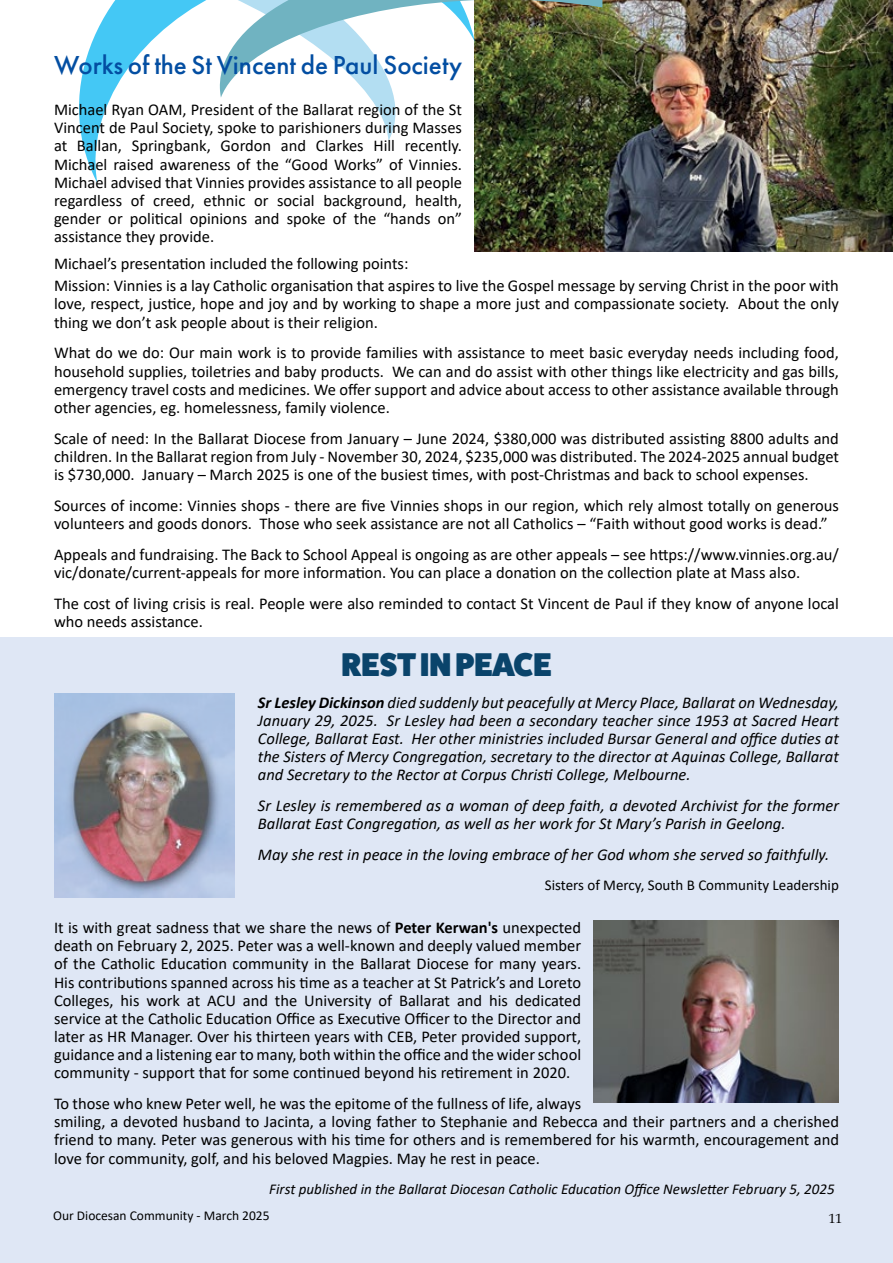
<style>
.page{position:relative;width:893px;height:1263px;background:#fff}
.page>*{position:absolute;margin:0;border:0;box-sizing:border-box;transform-origin:0 0}
.t1{font:800 33px "Fat Frank";color:#0a446b}
.t2{font:500 27px "Futura PT";color:#034ea2}
.t3{font:16.5px/18.1px "Calibri";color:#000}
.t4{font:italic 16.5px/18.1px "Calibri";color:#000;text-align:justify}
.t5{font:italic 15px "Calibri";color:#000}
.t6{font:15px "Calibri";color:#000}
.t7{font:13.5px "Calibri";color:#000}
.t8{font:13.5px "Book Antiqua";color:#000}
.s1{font-weight:700}
</style>
<div class="page">
<div style="left:0;top:638px;width:893px;height:625px;background:#dfe7f5"></div>
<img style="left:475px;top:0;width:418px;height:252px">
<svg style="left:79px;top:0;width:396px;height:183px"></svg>
<svg style="left:218px;top:0;width:384px;height:98px"></svg>
<img style="left:54px;top:693px;width:181px;height:204px">
<img style="left:594px;top:921px;width:245px;height:182px">
<h2 class="t2" style="left:54px;top:49px;width:410px">Works of the St Vincent de Paul Society</h2>
<p class="t3" style="left:54px;top:100px;width:410px;text-align:justify">Michael Ryan OAM, President of the Ballarat region of the St Vincent de Paul Society, spoke to parishioners during Masses at Ballan, Springbank, Gordon and Clarkes Hill recently.<br>Michael raised awareness of the “Good Works” of Vinnies.<br>Michael advised that Vinnies provides assistance to all people regardless of creed, ethnic or social background, health, gender or political opinions and spoke of the “hands on” assistance they provide.</p>
<p class="t3" style="left:54px;top:252px;width:786px;line-height:22.4px">Michael’s presentation included the following points:<br>Mission: Vinnies is a lay Catholic organisation that aspires to live the Gospel message by serving Christ in the poor with</p>
<p class="t3" style="left:54px;top:294px;width:786px">love, respect, justice, hope and joy and by working to shape a more just and compassionate society. About the only thing we don’t ask people about is their religion.</p>
<p class="t3" style="left:54px;top:343px;width:786px;text-align:justify">What do we do: Our main work is to provide families with assistance to meet basic everyday needs including food, household supplies, toiletries and baby products. We can and do assist with other things like electricity and gas bills, emergency travel costs and medicines. We offer support and advice about access to other assistance available through other agencies, eg. homelessness, family violence.</p>
<p class="t3" style="left:54px;top:429px;width:786px;text-align:justify">Scale of need: In the Ballarat Diocese from January – June 2024, $380,000 was distributed assisting 8800 adults and children. In the Ballarat region from July - November 30, 2024, $235,000 was distributed. The 2024-2025 annual budget is $730,000. January – March 2025 is one of the busiest times, with post-Christmas and back to school expenses.</p>
<p class="t3" style="left:54px;top:496px;width:786px">Sources of income: Vinnies shops - there are five Vinnies shops in our region, which rely almost totally on generous volunteers and goods donors. Those who seek assistance are not all Catholics – “Faith without good works is dead.”</p>
<p class="t3" style="left:54px;top:545px;width:786px">Appeals and fundraising. The Back to School Appeal is ongoing as are other appeals – see https://www.vinnies.org.au/ vic/donate/current-appeals for more information. You can place a donation on the collection plate at Mass also.</p>
<p class="t3" style="left:54px;top:594px;width:786px">The cost of living crisis is real. People were also reminded to contact St Vincent de Paul if they know of anyone local who needs assistance.</p>
<h1 class="t1" style="left:341px;top:646px;width:212px">REST IN PEACE</h1>
<p class="t4" style="left:258px;top:692px;width:582px"><span class="s1">Sr Lesley Dickinson</span> died suddenly but peacefully at Mercy Place, Ballarat on Wednesday, January 29, 2025. Sr Lesley had been a secondary teacher since 1953 at Sacred Heart College, Ballarat East. Her other ministries included Bursar General and office duties at the Sisters of Mercy Congregation, secretary to the director at Aquinas College, Ballarat and Secretary to the Rector at Corpus Christi College, Melbourne.</p>
<p class="t4" style="left:258px;top:796px;width:582px">Sr Lesley is remembered as a woman of deep faith, a devoted Archivist for the former<br>Ballarat East Congregation, as well as her work for St Mary’s Parish in Geelong.</p>
<p class="t4" style="left:258px;top:845px;width:573px">May she rest in peace in the loving embrace of her God whom she served so faithfully.</p>
<p class="t6" style="left:545px;top:874px;width:296px">Sisters of Mercy, South B Community Leadership</p>
<p class="t3" style="left:54px;top:918px;width:529px;text-align:justify">It is with great sadness that we share the news of <span class="s1">Peter Kerwan's</span> unexpected death on February 2, 2025. Peter was a well-known and deeply valued member of the Catholic Education community in the Ballarat Diocese for many years.<br>His contributions spanned across his time as a teacher at St Patrick’s and Loreto Colleges, his work at ACU and the University of Ballarat and his dedicated service at the Catholic Education Office as Executive Officer to the Director and later as HR Manager. Over his thirteen years with CEB, Peter provided support, guidance and a listening ear to many, both within the office and the wider school community - support that for some continued beyond his retirement in 2020.</p>
<p class="t3" style="left:54px;top:1094px;width:786px">To those who knew Peter well, he was the epitome of the fullness of life, always<br>smiling, a devoted husband to Jacinta, a loving father to Stephanie and Rebecca and their partners and a cherished friend to many. Peter was generous with his time for others and is remembered for his warmth, encouragement and love for community, golf, and his beloved Magpies. May he rest in peace.</p>
<p class="t5" style="left:269px;top:1179px;width:567px">First published in the Ballarat Diocesan Catholic Education Office Newsletter February 5, 2025</p>
<p class="t7" style="left:53px;top:1206px;width:218px">Our Diocesan Community - March 2025</p>
<p class="t8" style="left:829px;top:1209px;width:15px">11</p>
</div>
